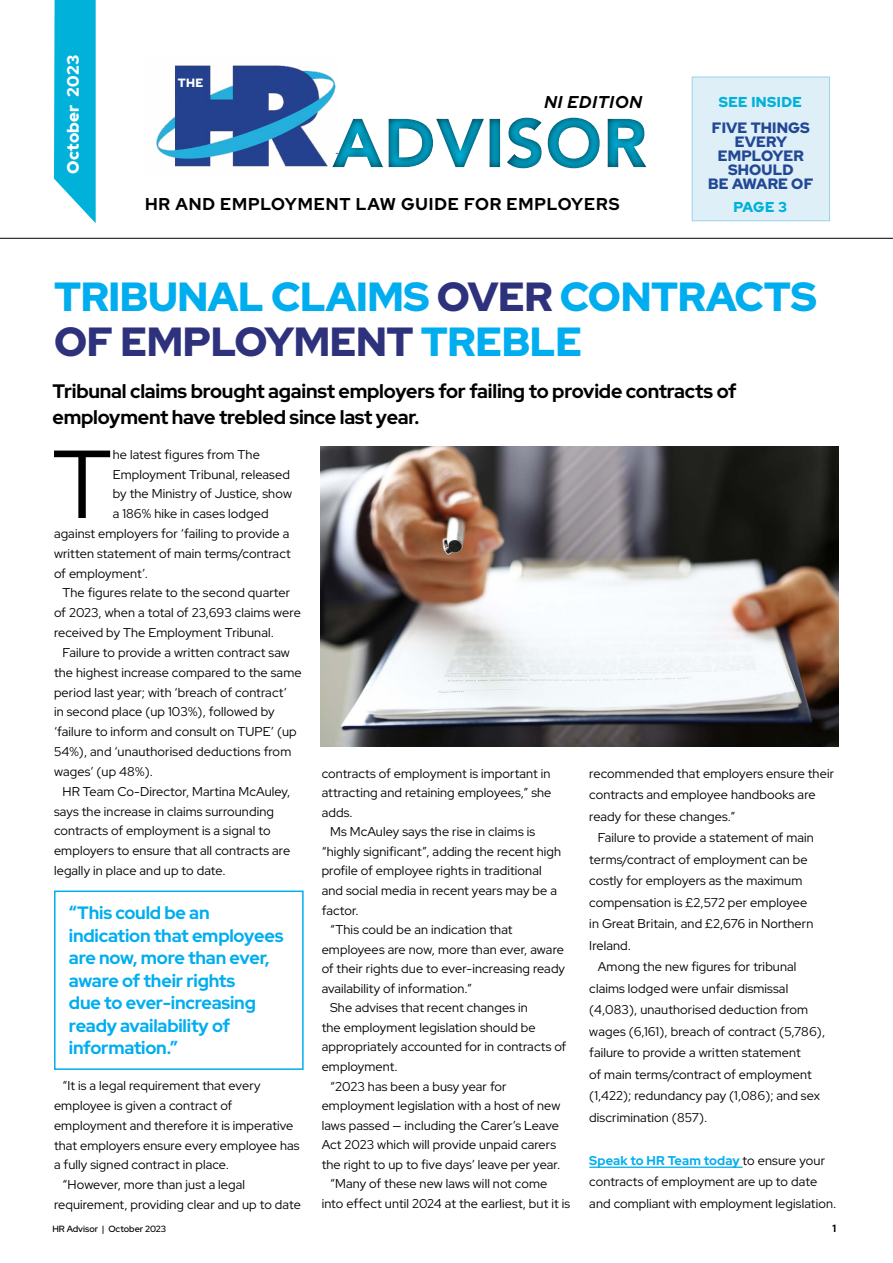
<style>
.page{position:relative;width:893px;height:1263px;background:#fff}
.page>*{position:absolute;margin:0;border:0;box-sizing:border-box;transform-origin:0 0}
.t1{font:96.3px "Red Hat Display";color:#000}
.t2{font:900 40.65px/45px "Red Hat Display";letter-spacing:-.01em;color:#00aeef}
.t3{font:700 19.5px/25.5px "Red Hat Display";letter-spacing:-.01em;color:#000}
.t4{font:700 17.85px/22.5px "Red Hat Display";letter-spacing:-.01em;color:#00aeef}
.t5{font:700 17.1px "Red Hat Display";letter-spacing:.05em;color:#000}
.t6{font:italic 700 17.1px "Red Hat Display";letter-spacing:.05em;color:#000}
.t7{font:900 16.5px "Red Hat Display";letter-spacing:.02em;color:#fff}
.t8{font:900 15px/13.8px "Red Hat Display";letter-spacing:.01em;color:#224895;text-align:center}
.t9{font:900 14.4px "Red Hat Display";letter-spacing:.03em;color:#00b1da}
.t10{font:12.75px/19.5px "Red Hat Display";letter-spacing:.01em;color:#000;text-align:justify}
.t11{font:900 12px "Red Hat Display";color:#fff}
.t12{font:700 10.5px "Red Hat Display";color:#000}
.t13{font:500 9px "Red Hat Display";color:#000}
.s1{color:#2e327d}
.s2{font-weight:800;color:#00aeef}
</style>
<div class="page">
<svg style="left:54px;top:0;width:42px;height:223px;background:#1cb9de"></svg>
<img style="left:156px;top:65px;width:180px;height:102px">
<div style="left:318px;top:108px;width:340px;height:61px;background:#000;opacity:.8"></div>
<div style="left:692px;top:77px;width:138px;height:144px;background:#dfeff7;border:1px solid #9bd2ea"></div>
<hr style="left:0;top:238px;width:893px;height:1px;background:#000">
<hr style="left:589px;top:1166px;width:154px;height:2px;background:#00aeef">
<img style="left:321px;top:446px;width:518px;height:300px">
<div style="left:54px;top:890px;width:250px;height:180px;background:#fff;border:2px solid #00aeef"></div>
<p class="t7" style="left:62px;top:174px;width:121px;rotate:-90deg">October 2023</p>
<p class="t11" style="left:178px;top:75px;width:27px">THE</p>
<h3 class="t6" style="left:544px;top:91px;width:99px">NI EDITION</h3>
<h3 class="t5" style="left:145px;top:192px;width:476px">HR AND EMPLOYMENT LAW GUIDE FOR EMPLOYERS</h3>
<p class="t9" style="left:719px;top:93px;width:85px">SEE INSIDE</p>
<p class="t8" style="left:708px;top:121px;width:107px">FIVE THINGS<br>EVERY<br>EMPLOYER<br>SHOULD<br>BE AWARE OF</p>
<p class="t9" style="left:734px;top:198px;width:55px">PAGE 3</p>
<h2 class="t2" style="left:54px;top:274px;width:764px">TRIBUNAL CLAIMS <span class="s1">OVER</span> CONTRACTS<br><span class="s1">OF EMPLOYMENT</span> TREBLE</h2>
<h3 class="t3" style="left:52px;top:378px;width:685px">Tribunal claims brought against employers for failing to provide contracts of employment have trebled since last year.</h3>
<h1 class="t1" style="left:52px;top:421px;width:61px">T</h1>
<p class="t10" style="left:113px;top:445px;width:149px">he latest figures from The</p>
<p class="t10" style="left:113px;top:464px;width:179px">Employment Tribunal, released</p>
<p class="t10" style="left:113px;top:484px;width:181px">by the Ministry of Justice, show</p>
<p class="t10" style="left:113px;top:503px;width:157px">a 186% hike in cases lodged</p>
<p class="t10" style="left:54px;top:523px;width:237px">against employers for ‘failing to provide a</p>
<p class="t10" style="left:54px;top:543px;width:238px">written statement of main terms/contract</p>
<p class="t10" style="left:54px;top:563px;width:96px">of employment’.</p>
<p class="t10" style="left:63px;top:583px;width:229px">The figures relate to the second quarter</p>
<p class="t10" style="left:54px;top:603px;width:248px">of 2023, when a total of 23,693 claims were</p>
<p class="t10" style="left:54px;top:622px;width:222px">received by The Employment Tribunal.</p>
<p class="t10" style="left:63px;top:642px;width:229px">Failure to provide a written contract saw</p>
<p class="t10" style="left:54px;top:662px;width:249px">the highest increase compared to the same</p>
<p class="t10" style="left:54px;top:682px;width:234px">period last year; with ‘breach of contract’</p>
<p class="t10" style="left:54px;top:702px;width:222px">in second place (up 103%), followed by</p>
<p class="t10" style="left:54px;top:722px;width:244px">‘failure to inform and consult on TUPE’ (up</p>
<p class="t10" style="left:54px;top:741px;width:239px">54%), and ‘unauthorised deductions from</p>
<p class="t10" style="left:54px;top:761px;width:100px">wages’ (up 48%).</p>
<p class="t10" style="left:63px;top:781px;width:229px">HR Team Co-Director, Martina McAuley,</p>
<p class="t10" style="left:54px;top:801px;width:221px">says the increase in claims surrounding</p>
<p class="t10" style="left:54px;top:821px;width:218px">contracts of employment is a signal to</p>
<p class="t10" style="left:54px;top:841px;width:238px">employers to ensure that all contracts are</p>
<p class="t10" style="left:54px;top:861px;width:173px">legally in place and up to date.</p>
<h3 class="t4" style="left:69px;top:901px;width:216px">“This could be an indication that employees are now, more than ever, aware of their rights<br>due to ever-increasing ready availability of information.”</h3>
<p class="t10" style="left:63px;top:1075px;width:199px">“It is a legal requirement that every</p>
<p class="t10" style="left:54px;top:1095px;width:180px">employee is given a contract of</p>
<p class="t10" style="left:54px;top:1115px;width:241px">employment and therefore it is imperative</p>
<p class="t10" style="left:54px;top:1135px;width:247px">that employers ensure every employee has</p>
<p class="t10" style="left:54px;top:1155px;width:177px">a fully signed contract in place.</p>
<p class="t10" style="left:63px;top:1175px;width:184px">“However, more than just a legal</p>
<p class="t10" style="left:54px;top:1194px;width:248px">requirement, providing clear and up to date</p>
<p class="t10" style="left:322px;top:763px;width:231px">contracts of employment is important in attracting and retaining employees,” she adds.</p>
<p class="t10" style="left:330px;top:822px;width:206px">Ms McAuley says the rise in claims is</p>
<p class="t10" style="left:322px;top:841px;width:241px">“highly significant”, adding the recent high</p>
<p class="t10" style="left:322px;top:861px;width:221px">profile of employee rights in traditional</p>
<p class="t10" style="left:322px;top:880px;width:237px">and social media in recent years may be a</p>
<p class="t10" style="left:322px;top:900px;width:39px">factor.</p>
<p class="t10" style="left:330px;top:919px;width:184px">“This could be an indication that</p>
<p class="t10" style="left:322px;top:939px;width:244px">employees are now, more than ever, aware</p>
<p class="t10" style="left:322px;top:959px;width:245px">of their rights due to ever-increasing ready</p>
<p class="t10" style="left:322px;top:978px;width:152px">availability of information.”</p>
<p class="t10" style="left:330px;top:998px;width:199px">She advises that recent changes in</p>
<p class="t10" style="left:322px;top:1017px;width:216px">the employment legislation should be</p>
<p class="t10" style="left:322px;top:1037px;width:246px">appropriately accounted for in contracts of</p>
<p class="t10" style="left:322px;top:1056px;width:78px">employment.</p>
<p class="t10" style="left:330px;top:1076px;width:178px">“2023 has been a busy year for</p>
<p class="t10" style="left:322px;top:1095px;width:240px">employment legislation with a host of new</p>
<p class="t10" style="left:322px;top:1115px;width:239px">laws passed — including the Carer’s Leave</p>
<p class="t10" style="left:322px;top:1135px;width:236px">Act 2023 which will provide unpaid carers</p>
<p class="t10" style="left:322px;top:1154px;width:240px">the right to up to five days’ leave per year.</p>
<p class="t10" style="left:330px;top:1174px;width:219px">“Many of these new laws will not come</p>
<p class="t10" style="left:322px;top:1193px;width:250px">into effect until 2024 at the earliest, but it is</p>
<p class="t10" style="left:589px;top:763px;width:246px">recommended that employers ensure their</p>
<p class="t10" style="left:589px;top:784px;width:228px">contracts and employee handbooks are</p>
<p class="t10" style="left:589px;top:806px;width:148px">ready for these changes.”</p>
<p class="t10" style="left:598px;top:827px;width:217px">Failure to provide a statement of main</p>
<p class="t10" style="left:589px;top:849px;width:220px">terms/contract of employment can be</p>
<p class="t10" style="left:589px;top:870px;width:215px">costly for employers as the maximum</p>
<p class="t10" style="left:589px;top:892px;width:220px">compensation is £2,572 per employee</p>
<p class="t10" style="left:589px;top:913px;width:226px">in Great Britain, and £2,676 in Northern</p>
<p class="t10" style="left:589px;top:935px;width:43px">Ireland.</p>
<p class="t10" style="left:598px;top:957px;width:200px">Among the new figures for tribunal</p>
<p class="t10" style="left:589px;top:978px;width:200px">claims lodged were unfair dismissal</p>
<p class="t10" style="left:589px;top:1000px;width:220px">(4,083), unauthorised deduction from</p>
<p class="t10" style="left:589px;top:1021px;width:237px">wages (6,161), breach of contract (5,786),</p>
<p class="t10" style="left:589px;top:1043px;width:213px">failure to provide a written statement</p>
<p class="t10" style="left:589px;top:1064px;width:224px">of main terms/contract of employment</p>
<p class="t10" style="left:589px;top:1086px;width:232px">(1,422); redundancy pay (1,086); and sex</p>
<p class="t10" style="left:589px;top:1107px;width:120px">discrimination (857).</p>
<p class="t10" style="left:589px;top:1149px;width:248px;line-height:21.5px;text-align:left"><span class="s2">Speak to HR Team today</span> to ensure your contracts of employment are up to date and compliant with employment legislation.</p>
<p class="t13" style="left:52px;top:1223px;width:115px">HR Advisor | October 2023</p>
<p class="t12" style="left:833px;top:1222px;width:5px">1</p>
</div>
